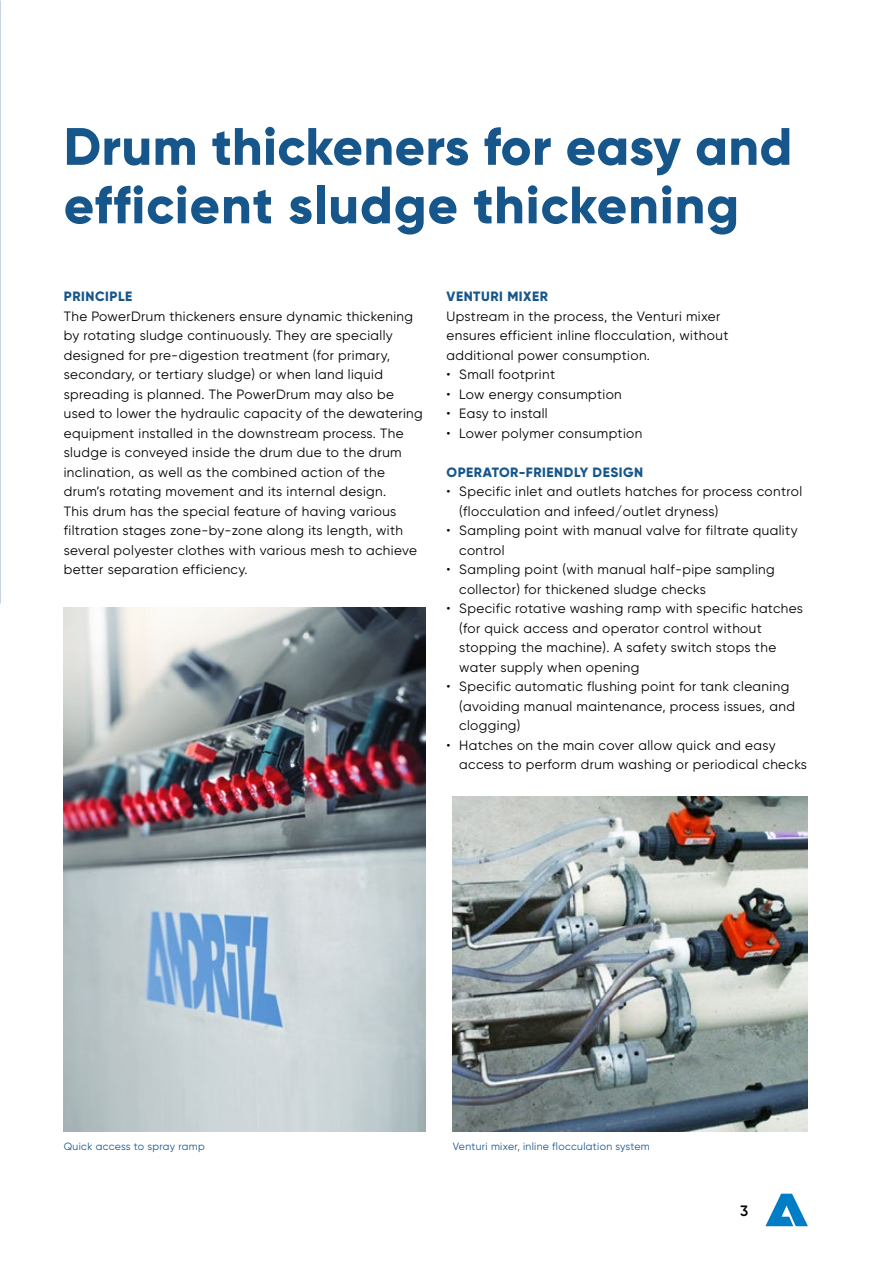
<style>
.page{position:relative;width:893px;height:1263px;background:#fff}
.page>*{position:absolute;margin:0;border:0;box-sizing:border-box;transform-origin:0 0}
.t1{font:800 52.5px/58.5px "Gilroy";letter-spacing:.01em;color:#17568b}
.t2{font:600 15px "Gilroy";color:#000}
.t3{font:13.5px/19.5px "Gilroy";letter-spacing:.03em;color:#000}
.t4{font:800 13.5px "Gilroy";letter-spacing:.04em;color:#17568b}
.t5{font:10.5px "Gilroy";letter-spacing:.03em;color:#17568b}
</style>
<div class="page">
<svg style="left:765px;top:1194px;width:43px;height:32px"></svg>
<img style="left:0;top:590px;width:1px;height:673px">
<img style="left:64px;top:608px;width:361px;height:523px">
<img style="left:453px;top:797px;width:355px;height:334px">
<h1 class="t1" style="left:64px;top:117px;width:730px">Drum thickeners for easy and efficient sludge thickening</h1>
<p class="t4" style="left:64px;top:288px;width:70px">PRINCIPLE</p>
<p class="t3" style="left:64px;top:306px;width:360px">The PowerDrum thickeners ensure dynamic thickening by rotating sludge continuously. They are specially designed for pre-digestion treatment (for primary, secondary, or tertiary sludge) or when land liquid spreading is planned. The PowerDrum may also be used to lower the hydraulic capacity of the dewatering equipment installed in the downstream process. The sludge is conveyed inside the drum due to the drum inclination, as well as the combined action of the drum’s rotating movement and its internal design.<br>This drum has the special feature of having various filtration stages zone-by-zone along its length, with several polyester clothes with various mesh to achieve better separation efficiency.</p>
<p class="t4" style="left:447px;top:288px;width:103px">VENTURI MIXER</p>
<p class="t3" style="left:446px;top:306px;width:283px">Upstream in the process, the Venturi mixer ensures efficient inline flocculation, without additional power consumption.</p>
<p class="t3" style="left:446px;top:365px;width:110px">• Small footprint</p>
<p class="t3" style="left:446px;top:384px;width:177px">• Low energy consumption</p>
<p class="t3" style="left:446px;top:404px;width:103px">• Easy to install</p>
<p class="t3" style="left:446px;top:423px;width:197px">• Lower polymer consumption</p>
<p class="t4" style="left:447px;top:463px;width:198px">OPERATOR-FRIENDLY DESIGN</p>
<p class="t3" style="left:459px;top:482px;width:344px;text-indent:-13px">• Specific inlet and outlets hatches for process control (flocculation and infeed/outlet dryness)</p>
<p class="t3" style="left:459px;top:521px;width:340px;text-indent:-13px">• Sampling point with manual valve for filtrate quality control</p>
<p class="t3" style="left:459px;top:560px;width:317px;text-indent:-13px">• Sampling point (with manual half-pipe sampling collector) for thickened sludge checks</p>
<p class="t3" style="left:459px;top:599px;width:345px;text-indent:-13px">• Specific rotative washing ramp with specific hatches (for quick access and operator control without stopping the machine). A safety switch stops the water supply when opening</p>
<p class="t3" style="left:459px;top:677px;width:337px;text-indent:-13px">• Specific automatic flushing point for tank cleaning (avoiding manual maintenance, process issues, and clogging)</p>
<p class="t3" style="left:459px;top:735px;width:349px;text-indent:-13px">• Hatches on the main cover allow quick and easy access to perform drum washing or periodical checks</p>
<p class="t5" style="left:64px;top:1140px;width:142px">Quick access to spray ramp</p>
<p class="t5" style="left:453px;top:1140px;width:198px">Venturi mixer, inline flocculation system</p>
<p class="t2" style="left:740px;top:1201px;width:10px">3</p>
</div>
